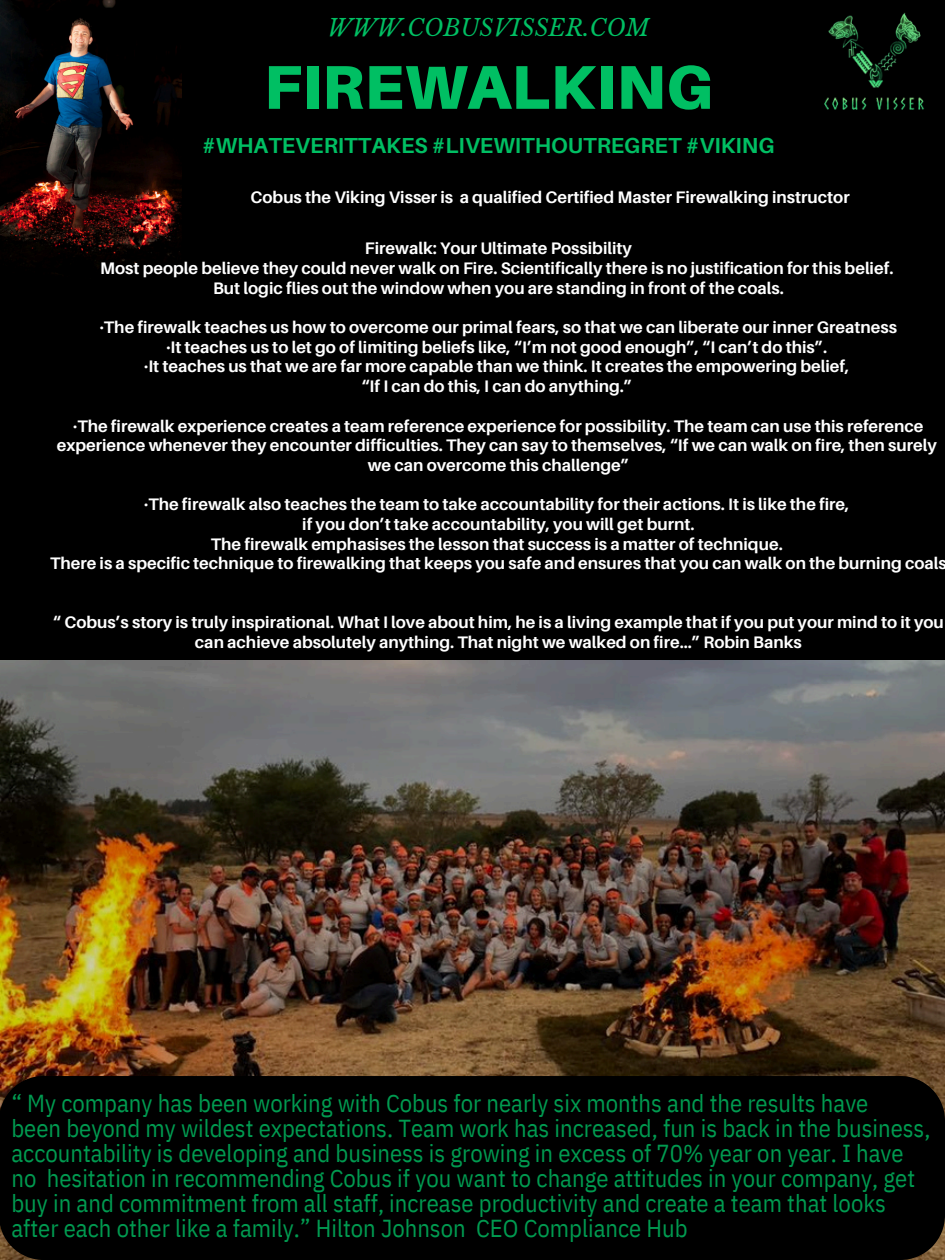
<style>
.page{position:relative;width:945px;height:1260px;background:#000}
.page>*{position:absolute;margin:0;border:0;box-sizing:border-box;transform-origin:0 0}
.t1{font:900 61.77px "Aileron";letter-spacing:.005em;color:#00bf63}
.t2{font:24.5px/24.8px "IBM Plex Sans Cond";color:#00bf63}
.t3{font:italic 23.1px "Libre Baskerville";letter-spacing:.005em;color:#00bf63}
.t4{font:700 21.7px "Aileron";color:#00bf63}
.t5{font:700 16.62px/19.6px "Aileron";color:#fff;text-align:center}
</style>
<div class="page">
<img style="left:0;top:661px;width:945px;height:415px">
<svg style="left:0;top:1076px;width:945px;height:184px"></svg>
<img style="left:0;top:0;width:182px;height:274px">
<img style="left:824px;top:12px;width:100px;height:98px">
<h1 class="t3" style="left:327px;top:14px;width:323px">WWW.COBUSVISSER.COM</h1>
<h2 class="t1" style="left:264px;top:49px;width:450px">FIREWALKING</h2>
<h3 class="t4" style="left:202px;top:132px;width:574px">#WHATEVERITTAKES #LIVEWITHOUTREGRET #VIKING</h3>
<p class="t5" style="left:251px;top:187px;width:601px">Cobus the Viking Visser is a qualified Certified Master Firewalking instructor</p>
<p class="t5" style="left:365px;top:238px;width:269px">Firewalk: Your Ultimate Possibility</p>
<p class="t5" style="left:100px;top:258px;width:795px">Most people believe they could never walk on Fire. Scientifically there is no justification for this belief.</p>
<p class="t5" style="left:213px;top:278px;width:572px">But logic flies out the window when you are standing in front of the coals.</p>
<p class="t5" style="left:100px;top:317px;width:799px">·The firewalk teaches us how to overcome our primal fears, so that we can liberate our inner Greatness</p>
<p class="t5" style="left:166px;top:337px;width:662px">·It teaches us to let go of limiting beliefs like, “I’m not good enough”, “I can’t do this”.</p>
<p class="t5" style="left:144px;top:357px;width:707px">·It teaches us that we are far more capable than we think. It creates the empowering belief,</p>
<p class="t5" style="left:361px;top:376px;width:272px">“If I can do this, I can do anything.”</p>
<p class="t5" style="left:57px;top:416px;width:882px">·The firewalk experience creates a team reference experience for possibility. The team can use this reference experience whenever they encounter difficulties. They can say to themselves, “If we can walk on fire, then surely</p>
<p class="t5" style="left:368px;top:455px;width:263px">we can overcome this challenge”</p>
<p class="t5" style="left:144px;top:494px;width:707px">·The firewalk also teaches the team to take accountability for their actions. It is like the fire,</p>
<p class="t5" style="left:302px;top:514px;width:394px">if you don’t take accountability, you will get burnt.</p>
<p class="t5" style="left:211px;top:534px;width:573px">The firewalk emphasises the lesson that success is a matter of technique.</p>
<p class="t5" style="left:50px;top:553px;width:898px">There is a specific technique to firewalking that keeps you safe and ensures that you can walk on the burning coals</p>
<p class="t5" style="left:53px;top:612px;width:893px">“ Cobus’s story is truly inspirational. What I love about him, he is a living example that if you put your mind to it you can achieve absolutely anything. That night we walked on fire...” Robin Banks</p>
<p class="t2" style="left:11px;top:1091px;width:921px">“ My company has been working with Cobus for nearly six months and the results have<br>been beyond my wildest expectations. Team work has increased, fun is back in the business, accountability is developing and business is growing in excess of 70% year on year. I have no hesitation in recommending Cobus if you want to change attitudes in your company, get buy in and commitment from all staff, increase productivity and create a team that looks after each other like a family.” Hilton Johnson CEO Compliance Hub</p>
</div>
